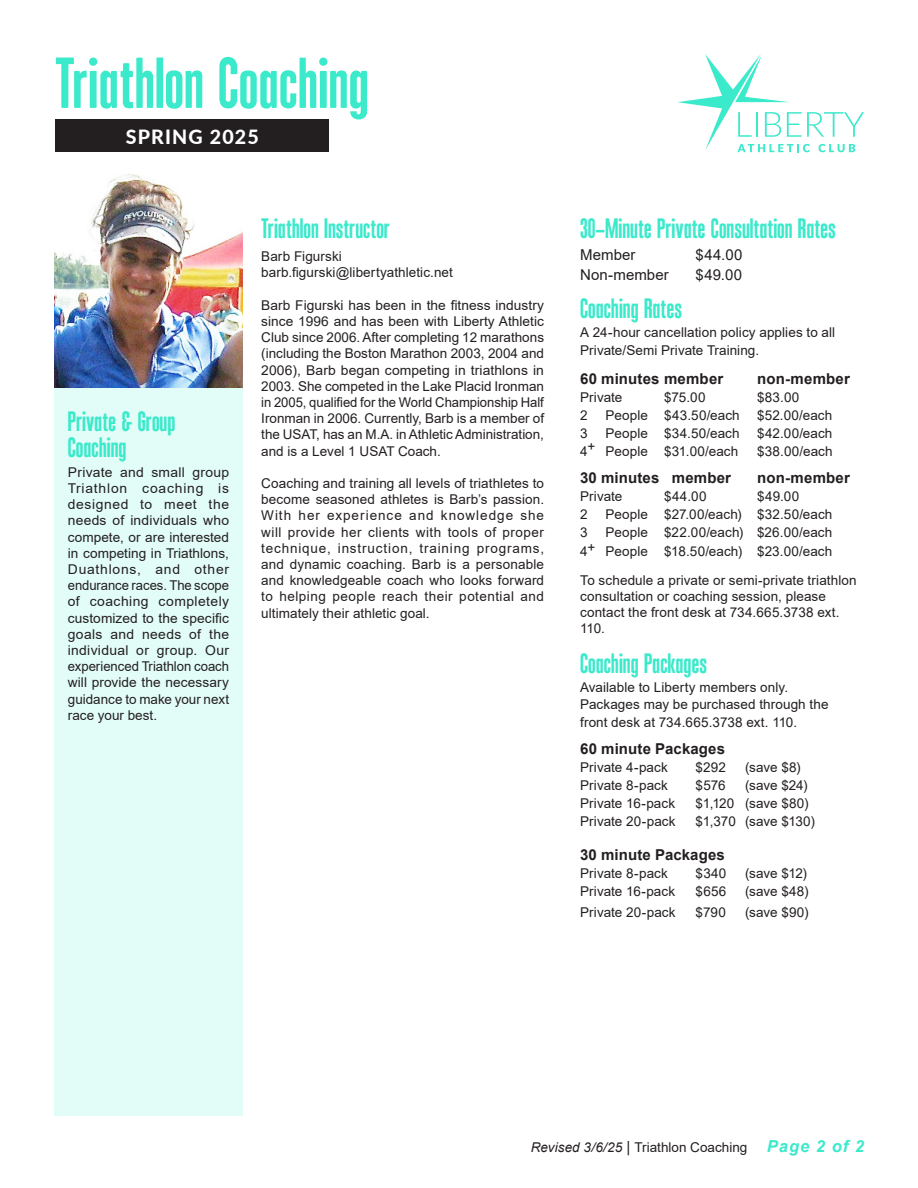
<style>
.page{position:relative;width:918px;height:1188px;background:#fff}
.page>*{position:absolute;margin:0;border:0;box-sizing:border-box;transform-origin:0 0}
.t1{font:69.15px "Martines W01 No 10";color:#3be9cb}
.dates_price{font:27px "Martines W01 No 10";color:#3be9cb}
.t2{font:800 19.65px "Lato";letter-spacing:.06em;color:#fff}
.t3{font:700 15px "Arial";letter-spacing:.01em;color:#231f20}
.t4{font:15px "Arial";letter-spacing:.005em;color:#231f20}
.dates_price-2{font:13.5px/16.2px "Arial";letter-spacing:.005em;color:#231f20;text-align:justify}
.s1{font-style:italic}
.s2{font-size:15px}
.s3{font-weight:700;font-style:italic;font-size:16.5px;color:#3be9cb}
</style>
<div class="page">
<div style="left:55px;top:119px;width:274px;height:33px;background:#231f20"></div>
<svg style="left:677px;top:54px;width:187px;height:98px"></svg>
<div style="left:54px;top:177px;width:188px;height:939px;background:#e2fcf7"></div>
<img style="left:54px;top:174px;width:189px;height:214px">
<h1 class="t1" style="left:55px;top:39px;width:315px">Triathlon Coaching</h1>
<h3 class="t2" style="left:126px;top:122px;width:135px">SPRING 2025</h3>
<p class="dates_price" style="left:68px;top:404px;width:109px">Private &amp; Group</p>
<p class="dates_price" style="left:68px;top:430px;width:60px">Coaching</p>
<p class="dates_price-2" style="left:68px;top:464px;width:163px">Private and small group Triathlon coaching is designed to meet the needs of individuals who compete, or are interested in competing in Triathlons, Duathlons, and other endurance races. The scope of coaching completely customized to the specific goals and needs of the individual or group. Our experienced Triathlon coach will provide the necessary guidance to make your next race your best.</p>
<p class="dates_price" style="left:261px;top:211px;width:130px">Triathlon Instructor</p>
<p class="dates_price-2" style="left:261px;top:248px;width:82px">Barb Figurski</p>
<p class="dates_price-2" style="left:261px;top:265px;width:193px">barb.figurski@libertyathletic.net</p>
<p class="dates_price-2" style="left:261px;top:297px;width:284px">Barb Figurski has been in the fitness industry since 1996 and has been with Liberty Athletic Club since 2006. After completing 12 marathons (including the Boston Marathon 2003, 2004 and 2006), Barb began competing in triathlons in 2003. She competed in the Lake Placid Ironman in 2005, qualified for the World Championship Half Ironman in 2006. Currently, Barb is a member of the USAT, has an M.A. in Athletic Administration, and is a Level 1 USAT Coach.</p>
<p class="dates_price-2" style="left:261px;top:475px;width:284px">Coaching and training all levels of triathletes to become seasoned athletes is Barb’s passion.<br>With her experience and knowledge she will provide her clients with tools of proper technique, instruction, training programs, and dynamic coaching. Barb is a personable and knowledgeable coach who looks forward to helping people reach their potential and ultimately their athletic goal.</p>
<p class="dates_price" style="left:580px;top:211px;width:257px">30-Minute Private Consultation Rates</p>
<p class="t4" style="left:580px;top:244px;width:57px">Member</p>
<p class="t4" style="left:696px;top:244px;width:48px">$44.00</p>
<p class="t4" style="left:580px;top:264px;width:90px">Non-member</p>
<p class="t4" style="left:696px;top:264px;width:48px">$49.00</p>
<p class="dates_price" style="left:580px;top:291px;width:103px">Coaching Rates</p>
<p class="dates_price-2" style="left:580px;top:324px;width:257px;line-height:18px">A 24-hour cancellation policy applies to all<br>Private/Semi Private Training.</p>
<p class="t3" style="left:580px;top:368px;width:145px">60 minutes member</p>
<p class="t3" style="left:757px;top:368px;width:94px">non-member</p>
<p class="dates_price-2" style="left:580px;top:389px;width:44px">Private</p>
<p class="dates_price-2" style="left:664px;top:389px;width:43px">$75.00</p>
<p class="dates_price-2" style="left:757px;top:389px;width:44px">$83.00</p>
<p class="dates_price-2" style="left:580px;top:407px;width:9px">2</p>
<p class="dates_price-2" style="left:606px;top:407px;width:136px">People $43.50/each</p>
<p class="dates_price-2" style="left:757px;top:407px;width:77px">$52.00/each</p>
<p class="dates_price-2" style="left:580px;top:425px;width:9px">3</p>
<p class="dates_price-2" style="left:606px;top:425px;width:136px">People $34.50/each</p>
<p class="dates_price-2" style="left:757px;top:425px;width:77px">$42.00/each</p>
<p class="dates_price-2" style="left:580px;top:443px;width:160px">4+ People $31.00/each</p>
<p class="dates_price-2" style="left:757px;top:443px;width:77px">$38.00/each</p>
<p class="t3" style="left:580px;top:467px;width:153px">30 minutes member</p>
<p class="t3" style="left:757px;top:467px;width:94px">non-member</p>
<p class="dates_price-2" style="left:580px;top:488px;width:44px">Private</p>
<p class="dates_price-2" style="left:664px;top:488px;width:44px">$44.00</p>
<p class="dates_price-2" style="left:757px;top:488px;width:44px">$49.00</p>
<p class="dates_price-2" style="left:580px;top:506px;width:9px">2</p>
<p class="dates_price-2" style="left:606px;top:506px;width:228px">People $27.00/each) $32.50/each</p>
<p class="dates_price-2" style="left:580px;top:524px;width:9px">3</p>
<p class="dates_price-2" style="left:606px;top:524px;width:228px">People $22.00/each) $26.00/each</p>
<p class="dates_price-2" style="left:580px;top:543px;width:254px">4+ People $18.50/each) $23.00/each</p>
<p class="dates_price-2" style="left:580px;top:572px;width:278px;text-align:left">To schedule a private or semi-private triathlon consultation or coaching session, please contact the front desk at 734.665.3738 ext.<br>110.</p>
<p class="dates_price" style="left:580px;top:646px;width:129px">Coaching Packages</p>
<p class="dates_price-2" style="left:580px;top:680px;width:250px">Available to Liberty members only.<br>Packages may be purchased through the</p>
<p class="dates_price-2" style="left:580px;top:714px;width:219px">front desk at 734.665.3738 ext. 110.</p>
<p class="t3" style="left:580px;top:738px;width:146px">60 minute Packages</p>
<p class="dates_price-2" style="left:580px;top:759px;width:89px">Private 4-pack</p>
<p class="dates_price-2" style="left:696px;top:759px;width:32px">$292</p>
<p class="dates_price-2" style="left:745px;top:759px;width:57px">(save $8)</p>
<p class="dates_price-2" style="left:580px;top:777px;width:89px">Private 8-pack</p>
<p class="dates_price-2" style="left:696px;top:777px;width:32px">$576</p>
<p class="dates_price-2" style="left:745px;top:777px;width:64px">(save $24)</p>
<p class="dates_price-2" style="left:580px;top:795px;width:97px">Private 16-pack</p>
<p class="dates_price-2" style="left:696px;top:795px;width:114px">$1,120 (save $80)</p>
<p class="dates_price-2" style="left:580px;top:813px;width:97px">Private 20-pack</p>
<p class="dates_price-2" style="left:696px;top:813px;width:121px">$1,370 (save $130)</p>
<p class="t3" style="left:580px;top:844px;width:146px">30 minute Packages</p>
<p class="dates_price-2" style="left:580px;top:865px;width:89px">Private 8-pack</p>
<p class="dates_price-2" style="left:696px;top:865px;width:32px">$340</p>
<p class="dates_price-2" style="left:745px;top:865px;width:63px">(save $12)</p>
<p class="dates_price-2" style="left:580px;top:883px;width:97px">Private 16-pack</p>
<p class="dates_price-2" style="left:696px;top:883px;width:32px">$656</p>
<p class="dates_price-2" style="left:745px;top:883px;width:65px">(save $48)</p>
<p class="dates_price-2" style="left:580px;top:904px;width:97px">Private 20-pack</p>
<p class="dates_price-2" style="left:696px;top:904px;width:32px">$790</p>
<p class="dates_price-2" style="left:745px;top:904px;width:65px">(save $90)</p>
<p class="dates_price-2" style="left:531px;top:1139px;width:335px"><span class="s1">Revised 3/6/25</span> <span class="s2">|</span> Triathlon Coaching <span class="s3">Page 2 of 2</span></p>
</div>
